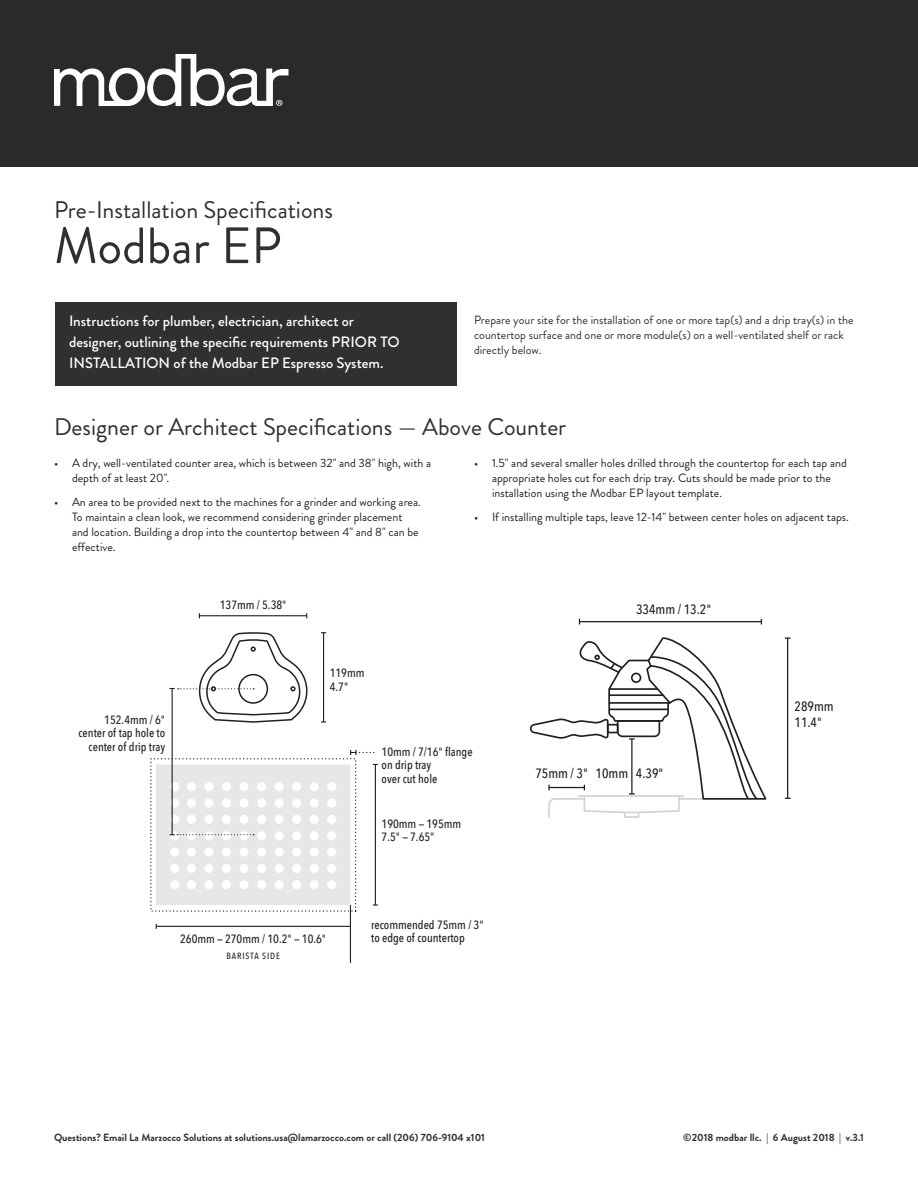
<style>
.page{position:relative;width:918px;height:1188px;background:#fff}
.page>*{position:absolute;margin:0;border:0;box-sizing:border-box;transform-origin:0 0}
.t1{font:51px "Brandon Grotesque";color:#312f30}
.t2{font:24px "Brandon Grotesque";color:#312f30}
.alert{font:500 15px/21px "Brandon Grotesque";color:#fff}
.t3{font:500 13.5px/15.1px "Avenir Next Condensed";color:#231f20}
.t4{font:12px/15px "Brandon Grotesque";color:#231f20}
.t5{font:500 12px/13.5px "Avenir Next Condensed";color:#231f20}
.t6{font:12px/15px "Brandon Grotesque";color:#312f30}
.t7{font:700 10.5px "Brandon Grotesque";color:#312f30}
.t8{font:500 9px "Avenir Next Condensed";letter-spacing:.1em;color:#231f20}
</style>
<div class="page">
<div style="left:0;top:0;width:918px;height:167px;background:#2b292a"></div>
<svg style="left:54px;top:54px;width:235px;height:53px"></svg>
<div style="left:56px;top:302px;width:402px;height:84px;background:#312f30"></div>
<hr style="left:350px;top:905px;width:1px;height:58px;background:#231f20">
<svg style="left:350px;top:750px;width:25px;height:5px"></svg>
<hr style="left:375px;top:764px;width:1px;height:141px;background:#231f20">
<hr style="left:323px;top:633px;width:1px;height:89px;background:#231f20">
<hr style="left:199px;top:615px;width:108px;height:1px;background:#231f20">
<hr style="left:172px;top:689px;width:1px;height:146px;background:#231f20">
<svg style="left:170px;top:632px;width:138px;height:92px"></svg>
<svg style="left:156px;top:764px;width:194px;height:141px"></svg>
<hr style="left:156px;top:926px;width:195px;height:1px;background:#231f20">
<hr style="left:787px;top:638px;width:1px;height:160px;background:#231f20">
<hr style="left:579px;top:621px;width:182px;height:1px;background:#231f20">
<svg style="left:529px;top:637px;width:238px;height:181px"></svg>
<div style="left:631px;top:673px;width:10px;height:10px;border:2px solid #231f20;border-radius:50%"></div>
<hr style="left:609px;top:688px;width:49px;height:2px;background:#231f20">
<hr style="left:609px;top:694px;width:54px;height:2px;background:#231f20">
<p class="t2" style="left:54px;top:193px;width:281px">Pre-Installation Specifications</p>
<p class="t1" style="left:54px;top:210px;width:229px">Modbar EP</p>
<p class="alert" style="left:69px;top:311px;width:332px">Instructions for plumber, electrician, architect or designer, outlining the specific requirements PRIOR TO<br>INSTALLATION of the Modbar EP Espresso System.</p>
<p class="t6" style="left:474px;top:313px;width:381px">Prepare your site for the installation of one or more tap(s) and a drip tray(s) in the countertop surface and one or more module(s) on a well-ventilated shelf or rack directly below.</p>
<p class="t2" style="left:54px;top:411px;width:514px">Designer or Architect Specifications — Above Counter</p>
<p class="t4" style="left:72px;top:455px;width:361px;text-indent:-18px">• A dry, well-ventilated counter area, which is between 32" and 38" high, with a depth of at least 20".</p>
<p class="t4" style="left:72px;top:494px;width:350px;text-indent:-18px">• An area to be provided next to the machines for a grinder and working area.<br>To maintain a clean look, we recommend considering grinder placement and location. Building a drop into the countertop between 4" and 8" can be effective.</p>
<p class="t4" style="left:492px;top:455px;width:356px;text-indent:-18px">• 1.5" and several smaller holes drilled through the countertop for each tap and appropriate holes cut for each drip tray. Cuts should be made prior to the installation using the Modbar EP layout template.</p>
<p class="t4" style="left:474px;top:509px;width:376px">• If installing multiple taps, leave 12-14" between center holes on adjacent taps.</p>
<p class="t5" style="left:78px;top:713px;width:88px;text-align:right">152.4mm / 6" center of tap hole to center of drip tray</p>
<p class="t5" style="left:220px;top:598px;width:68px">137mm / 5.38"</p>
<p class="t5" style="left:330px;top:666px;width:36px">119mm<br>4.7"</p>
<p class="t5" style="left:382px;top:745px;width:93px">10mm / 7/16" flange on drip tray<br>over cut hole</p>
<p class="t5" style="left:382px;top:817px;width:81px">190mm — 195mm<br>7.5" — 7.65"</p>
<p class="t5" style="left:180px;top:932px;width:148px">260mm — 270mm / 10.2" — 10.6"</p>
<p class="t8" style="left:227px;top:951px;width:55px">BARISTA SIDE</p>
<p class="t5" style="left:371px;top:918px;width:114px">recommended 75mm / 3" to edge of countertop</p>
<p class="t3" style="left:636px;top:602px;width:76px">334mm / 13.2"</p>
<p class="t3" style="left:535px;top:765px;width:129px">75mm / 3" 10mm 4.39"</p>
<p class="t3" style="left:795px;top:699px;width:41px">289mm<br>11.4"</p>
<p class="t7" style="left:54px;top:1130px;width:433px">Questions? Email La Marzocco Solutions at solutions.usa@lamarzocco.com or call (206) 706-9104 x101</p>
<p class="t7" style="left:683px;top:1130px;width:182px">©2018 modbar llc. | 6 August 2018 | v.3.1</p>
</div>
